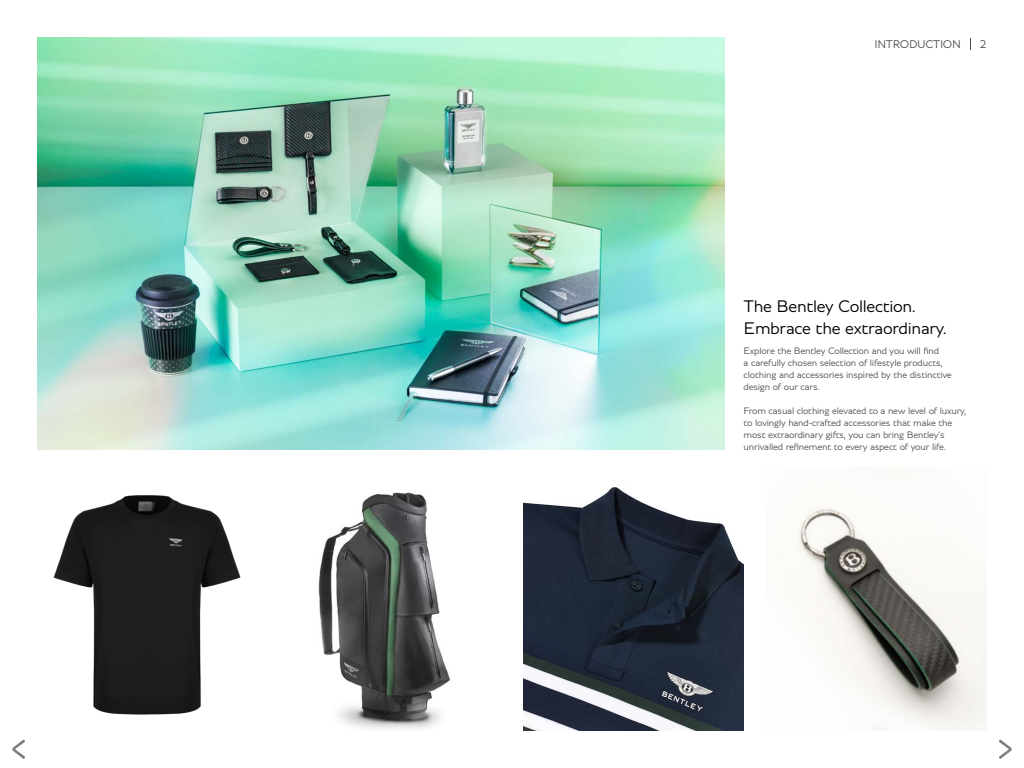
<style>
.page{position:relative;width:1024px;height:768px;background:#fff}
.page>*{position:absolute;margin:0;border:0;box-sizing:border-box;transform-origin:0 0}
.t1{font:300 18px/21.6px "Bentley";letter-spacing:-.02em;color:#000}
.t2{font:300 12px "Bentley";letter-spacing:-.025em;color:#4d4d4d}
.t3{font:300 10px/12px "Bentley";letter-spacing:-.02em;color:#4d4d4d}
</style>
<div class="page">
<svg style="left:13px;top:740px;width:12px;height:19px"></svg>
<svg style="left:999px;top:740px;width:12px;height:19px"></svg>
<img style="left:38px;top:38px;width:687px;height:412px">
<img style="left:53px;top:495px;width:188px;height:220px">
<svg style="left:970px;top:38px;width:1px;height:12px"></svg>
<img style="left:318px;top:492px;width:133px;height:237px">
<img style="left:523px;top:487px;width:220px;height:244px">
<img style="left:798px;top:507px;width:188px;height:224px">
<p class="t2" style="left:874px;top:36px;width:88px">INTRODUCTION</p>
<p class="t2" style="left:980px;top:36px;width:8px">2</p>
<h1 class="t1" style="left:744px;top:296px;width:205px">The Bentley Collection.<br>Embrace the extraordinary.</h1>
<p class="t3" style="left:744px;top:345px;width:210px">Explore the Bentley Collection and you will find<br>a carefully chosen selection of lifestyle products, clothing and accessories inspired by the distinctive design of our cars.</p>
<p class="t3" style="left:744px;top:405px;width:224px">From casual clothing elevated to a new level of luxury, to lovingly hand-crafted accessories that make the most extraordinary gifts, you can bring Bentley’s unrivalled refinement to every aspect of your life.</p>
</div>
